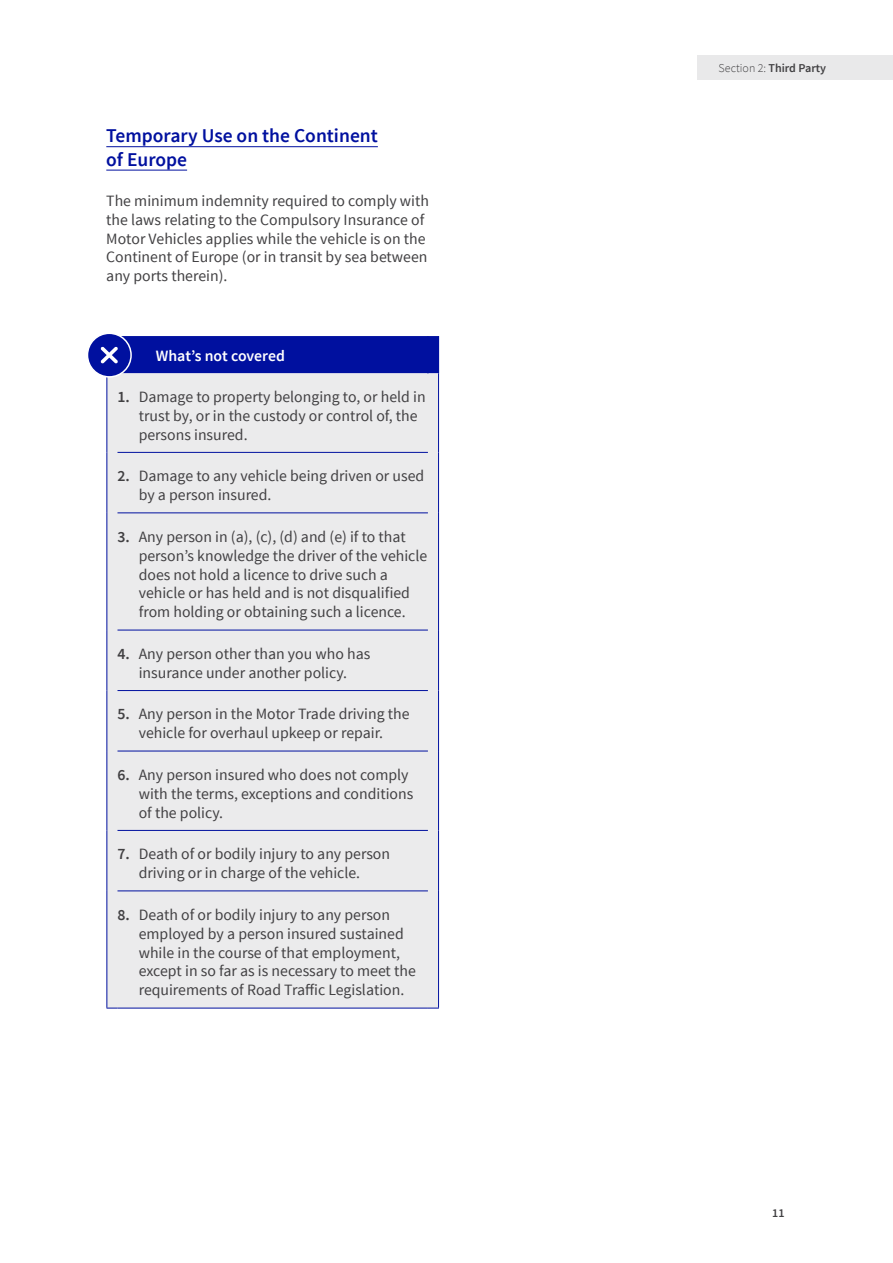
<style>
.page{position:relative;width:893px;height:1263px;background:#fff}
.page>*{position:absolute;margin:0;border:0;box-sizing:border-box;transform-origin:0 0}
.t1{font:600 19.5px/23.4px "Source Sans Pro";color:#00109f}
.t2{font:15.75px/18.9px "Source Sans Pro";color:#414042}
.t3{font:600 15.75px "Source Sans Pro";color:#fff}
.t4{font:600 12px "Source Sans Pro";color:#414042}
.s1{font-weight:600}
.s2{font-weight:300}
</style>
<div class="page">
<hr style="left:106px;top:146px;width:272px;height:1px;background:#00109f">
<hr style="left:106px;top:170px;width:81px;height:1px;background:#00109f">
<div style="left:107px;top:373px;width:331px;height:635px;background:#ebebec"></div>
<hr style="left:106px;top:373px;width:1px;height:79px;background:#00109f">
<hr style="left:438px;top:373px;width:1px;height:79px;background:#00109f">
<hr style="left:106px;top:452px;width:1px;height:61px;background:#00109f">
<hr style="left:438px;top:452px;width:1px;height:61px;background:#00109f">
<hr style="left:106px;top:513px;width:1px;height:117px;background:#00109f">
<hr style="left:438px;top:513px;width:1px;height:117px;background:#00109f">
<hr style="left:106px;top:630px;width:1px;height:60px;background:#00109f">
<hr style="left:438px;top:630px;width:1px;height:60px;background:#00109f">
<hr style="left:106px;top:690px;width:1px;height:61px;background:#00109f">
<hr style="left:438px;top:690px;width:1px;height:61px;background:#00109f">
<hr style="left:106px;top:751px;width:1px;height:79px;background:#00109f">
<hr style="left:438px;top:751px;width:1px;height:79px;background:#00109f">
<hr style="left:106px;top:830px;width:1px;height:61px;background:#00109f">
<hr style="left:438px;top:830px;width:1px;height:61px;background:#00109f">
<hr style="left:106px;top:891px;width:1px;height:117px;background:#00109f">
<hr style="left:438px;top:891px;width:1px;height:117px;background:#00109f">
<hr style="left:117px;top:452px;width:311px;height:1px;background:#00109f">
<hr style="left:117px;top:512px;width:311px;height:1px;background:#00109f">
<hr style="left:117px;top:630px;width:311px;height:1px;background:#00109f">
<hr style="left:117px;top:690px;width:311px;height:1px;background:#00109f">
<hr style="left:117px;top:751px;width:311px;height:1px;background:#00109f">
<hr style="left:117px;top:830px;width:311px;height:1px;background:#00109f">
<hr style="left:117px;top:890px;width:311px;height:1px;background:#00109f">
<hr style="left:117px;top:1008px;width:311px;height:1px;background:#00109f">
<svg style="left:87px;top:333px;width:44px;height:44px"></svg>
<div style="left:87px;top:333px;width:45px;height:45px;border:2px solid #fff;border-radius:50%"></div>
<div style="left:101px;top:336px;width:338px;height:37px;background:#00109f"></div>
<div style="left:697px;top:55px;width:196px;height:25px;background:#e9e9ea"></div>
<p class="t1" style="left:106px;top:125px;width:273px">Temporary Use on the Continent of Europe</p>
<p class="t2" style="left:106px;top:191px;width:324px">The minimum indemnity required to comply with the laws relating to the Compulsory Insurance of Motor Vehicles applies while the vehicle is on the Continent of Europe (or in transit by sea between any ports therein).</p>
<p class="t3" style="left:156px;top:345px;width:131px">What’s not covered</p>
<p class="t2" style="left:139px;top:387px;width:288px;text-indent:-21px"><span class="s1">1.</span> Damage to property belonging to, or held in trust by, or in the custody or control of, the persons insured.</p>
<p class="t2" style="left:139px;top:467px;width:287px;text-indent:-21px"><span class="s1">2.</span> Damage to any vehicle being driven or used by a person insured.</p>
<p class="t2" style="left:139px;top:527px;width:290px;text-indent:-21px"><span class="s1">3.</span> Any person in (a), (c), (d) and (e) if to that person’s knowledge the driver of the vehicle does not hold a licence to drive such a vehicle or has held and is not disqualified from holding or obtaining such a licence.</p>
<p class="t2" style="left:117px;top:644px;width:254px;text-align:center"><span class="s1">4.</span> Any person other than you who has insurance under another policy.</p>
<p class="t2" style="left:117px;top:705px;width:294px;text-align:center"><span class="s1">5.</span> Any person in the Motor Trade driving the vehicle for overhaul upkeep or repair.</p>
<p class="t2" style="left:139px;top:765px;width:276px;text-indent:-21px"><span class="s1">6.</span> Any person insured who does not comply with the terms, exceptions and conditions of the policy.</p>
<p class="t2" style="left:117px;top:845px;width:274px;text-align:center"><span class="s1">7.</span> Death of or bodily injury to any person driving or in charge of the vehicle.</p>
<p class="t2" style="left:139px;top:905px;width:279px;text-indent:-21px"><span class="s1">8.</span> Death of or bodily injury to any person employed by a person insured sustained while in the course of that employment, except in so far as is necessary to meet the requirements of Road Traffic Legislation.</p>
<p class="t4" style="left:719px;top:61px;width:109px"><span class="s2">Section 2:</span> Third Party</p>
<p class="t4" style="left:772px;top:1206px;width:14px">11</p>
</div>
